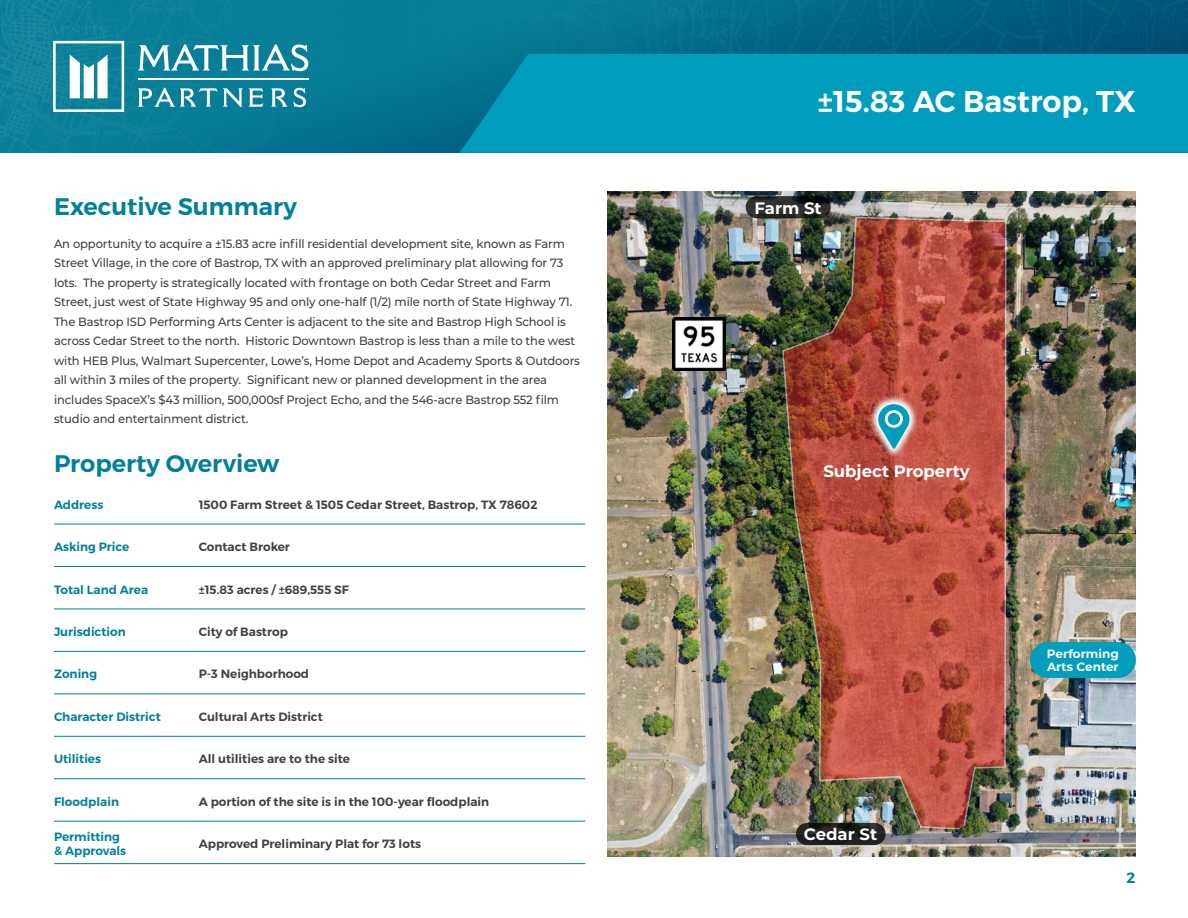
<style>
.page{position:relative;width:1188px;height:918px;background:#fff}
.page>*{position:absolute;margin:0;border:0;box-sizing:border-box;transform-origin:0 0}
.t1{font:600 30px "Montserrat";color:#fff}
.t2{font:600 24px "Montserrat";color:#02809b}
.t3{font:700 16.5px "Montserrat";color:#fff}
.t4{font:600 15px "Montserrat";color:#02809b}
.t5{font:500 12px/19.5px "Montserrat";letter-spacing:-.01em;color:#414042;scale:.96 1}
.t6{font:600 12px "Montserrat";color:#414042}
.t7{font:600 12px/14.4px "Montserrat";color:#02809b}
.t8{font:700 12px/12.6px "Montserrat";color:#fff}
</style>
<div class="page">
<img style="left:0;top:0;width:1188px;height:153px">
<svg style="left:138px;top:44px;width:170px;height:27px"></svg>
<svg style="left:138px;top:88px;width:105px;height:19px"></svg>
<svg style="left:249px;top:88px;width:14px;height:19px"></svg>
<svg style="left:271px;top:88px;width:16px;height:19px"></svg>
<svg style="left:293px;top:88px;width:13px;height:19px"></svg>
<hr style="left:138px;top:78px;width:170px;height:2px;background:#fff">
<svg style="left:53px;top:41px;width:71px;height:71px"></svg>
<img style="left:608px;top:192px;width:527px;height:664px">
<img style="left:781px;top:216px;width:226px;height:614px">
<div style="left:460px;top:54px;width:728px;height:99px;background:#009dbd"></div>
<hr style="left:54px;top:524px;width:145px;height:1px;background:#02809b">
<hr style="left:199px;top:524px;width:386px;height:1px;background:#02809b">
<hr style="left:54px;top:566px;width:145px;height:1px;background:#02809b">
<hr style="left:199px;top:566px;width:386px;height:1px;background:#02809b">
<hr style="left:54px;top:609px;width:145px;height:1px;background:#02809b">
<hr style="left:199px;top:609px;width:386px;height:1px;background:#02809b">
<hr style="left:54px;top:651px;width:145px;height:1px;background:#02809b">
<hr style="left:199px;top:651px;width:386px;height:1px;background:#02809b">
<hr style="left:54px;top:693px;width:145px;height:1px;background:#02809b">
<hr style="left:199px;top:693px;width:386px;height:1px;background:#02809b">
<hr style="left:54px;top:736px;width:145px;height:1px;background:#02809b">
<hr style="left:199px;top:736px;width:386px;height:1px;background:#02809b">
<hr style="left:54px;top:778px;width:145px;height:1px;background:#02809b">
<hr style="left:199px;top:778px;width:386px;height:1px;background:#02809b">
<hr style="left:54px;top:821px;width:145px;height:1px;background:#02809b">
<hr style="left:199px;top:821px;width:386px;height:1px;background:#02809b">
<hr style="left:54px;top:863px;width:145px;height:1px;background:#02809b">
<hr style="left:199px;top:863px;width:386px;height:1px;background:#02809b">
<div style="left:1030px;top:642px;width:106px;height:36px;background:#009dbd;border-radius:18px"></div>
<img style="left:673px;top:317px;width:53px;height:53px">
<svg style="left:746px;top:196px;width:85px;height:22px;background:#272827"></svg>
<svg style="left:796px;top:823px;width:90px;height:22px;background:#20201f"></svg>
<svg style="left:868px;top:394px;width:51px;height:64px;background:#c2675c"></svg>
<svg style="left:878px;top:404px;width:32px;height:45px"></svg>
<h2 class="t2" style="left:54px;top:192px;width:245px">Executive Summary</h2>
<p class="t5" style="left:54px;top:233px;width:549px">An opportunity to acquire a ±15.83 acre infill residential development site, known as Farm Street Village, in the core of Bastrop, TX with an approved preliminary plat allowing for 73 lots. The property is strategically located with frontage on both Cedar Street and Farm Street, just west of State Highway 95 and only one-half (1/2) mile north of State Highway 71.<br>The Bastrop ISD Performing Arts Center is adjacent to the site and Bastrop High School is across Cedar Street to the north. Historic Downtown Bastrop is less than a mile to the west with HEB Plus, Walmart Supercenter, Lowe’s, Home Depot and Academy Sports &amp; Outdoors all within 3 miles of the property. Significant new or planned development in the area includes SpaceX’s $43 million, 500,000sf Project Echo, and the 546-acre Bastrop 552 film studio and entertainment district.</p>
<h2 class="t2" style="left:54px;top:448px;width:227px">Property Overview</h2>
<p class="t7" style="left:54px;top:497px;width:51px">Address</p>
<p class="t6" style="left:199px;top:497px;width:340px">1500 Farm Street &amp; 1505 Cedar Street, Bastrop, TX 78602</p>
<p class="t7" style="left:54px;top:540px;width:77px">Asking Price</p>
<p class="t6" style="left:199px;top:539px;width:93px">Contact Broker</p>
<p class="t7" style="left:54px;top:582px;width:96px">Total Land Area</p>
<p class="t6" style="left:199px;top:582px;width:152px">±15.83 acres / ±689,555 SF</p>
<p class="t7" style="left:54px;top:625px;width:73px">Jurisdiction</p>
<p class="t6" style="left:199px;top:624px;width:91px">City of Bastrop</p>
<p class="t7" style="left:54px;top:667px;width:45px">Zoning</p>
<p class="t6" style="left:199px;top:667px;width:112px">P-3 Neighborhood</p>
<p class="t7" style="left:54px;top:710px;width:108px">Character District</p>
<p class="t6" style="left:199px;top:709px;width:126px">Cultural Arts District</p>
<p class="t7" style="left:54px;top:752px;width:49px">Utilities</p>
<p class="t6" style="left:199px;top:752px;width:153px">All utilities are to the site</p>
<p class="t7" style="left:54px;top:794px;width:67px">Floodplain</p>
<p class="t6" style="left:199px;top:794px;width:292px">A portion of the site is in the 100-year floodplain</p>
<p class="t7" style="left:54px;top:830px;width:74px">Permitting &amp; Approvals</p>
<p class="t6" style="left:199px;top:837px;width:224px">Approved Preliminary Plat for 73 lots</p>
<h1 class="t1" style="left:818px;top:83px;width:319px">±15.83 AC Bastrop, TX</h1>
<h3 class="t3" style="left:755px;top:196px;width:69px">Farm St</h3>
<h3 class="t3" style="left:823px;top:459px;width:148px">Subject Property</h3>
<h3 class="t3" style="left:804px;top:823px;width:75px">Cedar St</h3>
<p class="t8" style="left:1047px;top:647px;width:73px">Performing<br>Arts Center</p>
<p class="t4" style="left:1126px;top:869px;width:10px">2</p>
</div>
